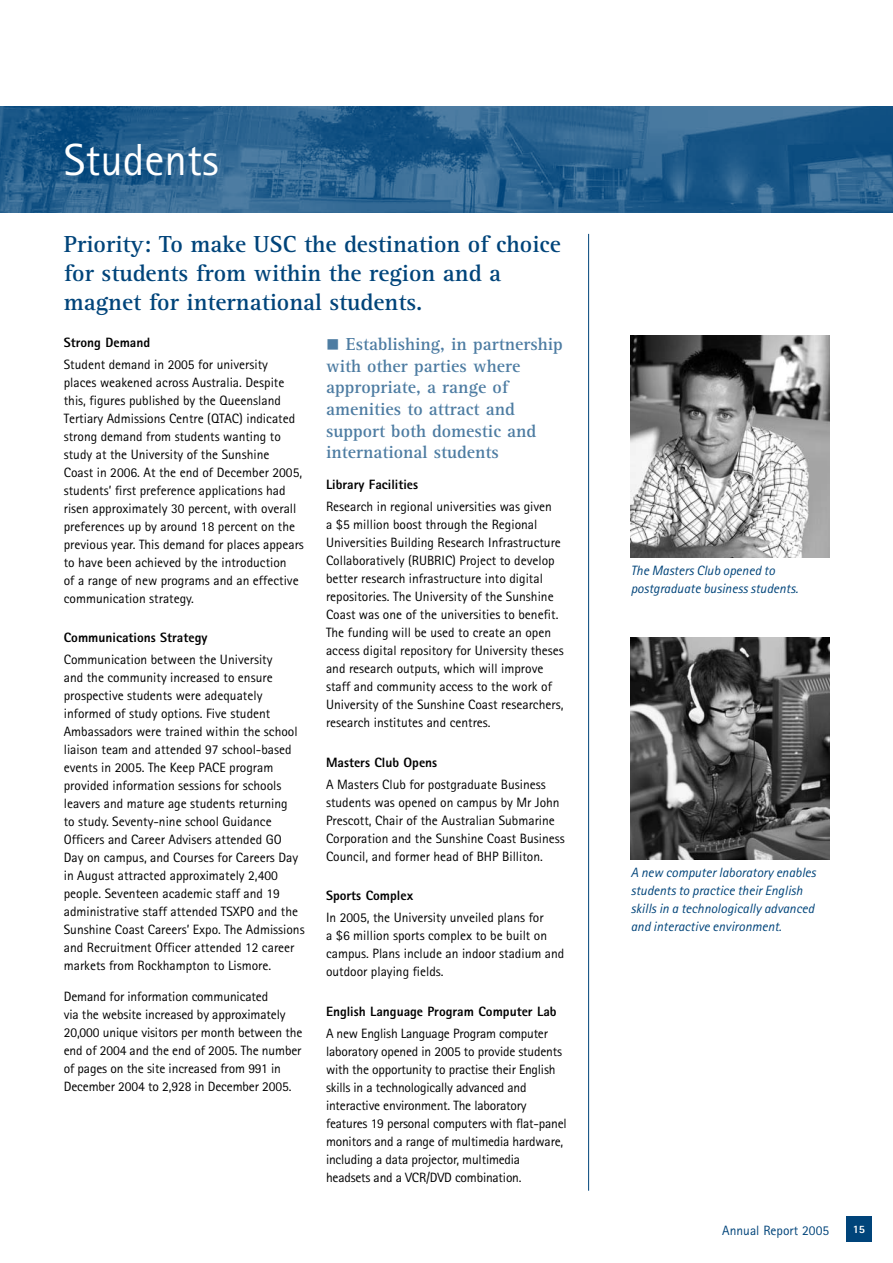
<style>
.page{position:relative;width:893px;height:1263px;background:#fff}
.page>*{position:absolute;margin:0;border:0;box-sizing:border-box;transform-origin:0 0}
.t1{font:45px "Rotis Sans Serif";color:#fff}
.t2{font:700 24px/29px "Rotis Serif";color:#00447a}
.t3{font:700 18px/21.8px "Rotis Serif";color:#4d7ca2}
.t4{font:13.5px/18px "Rotis Sans Serif";color:#000}
.t5{font:italic 13.5px/18px "Rotis Sans Serif";color:#00447a}
.t6{font:800 13.5px "Rotis Sans Serif";color:#000}
.t7{font:13.5px "Rotis Sans Serif";color:#00447a}
.t8{font:800 11.25px "Rotis Sans Serif";color:#fff}
</style>
<div class="page">
<div style="left:846px;top:1216px;width:26px;height:26px;background:#00447a"></div>
<hr style="left:588px;top:234px;width:1px;height:957px;background:#00447a">
<img style="left:0;top:106px;width:893px;height:107px">
<img style="left:631px;top:638px;width:198px;height:221px">
<img style="left:631px;top:336px;width:198px;height:221px">
<h1 class="t1" style="left:64px;top:133px;width:156px">Students</h1>
<h2 class="t2" style="left:64px;top:230px;width:498px">Priority: To make USC the destination of choice for students from within the region and a magnet for international students.</h2>
<p class="t6" style="left:64px;top:333px;width:88px">Strong Demand</p>
<p class="t4" style="left:64px;top:355px;width:242px">Student demand in 2005 for university places weakened across Australia. Despite this, figures published by the Queensland Tertiary Admissions Centre (QTAC) indicated strong demand from students wanting to study at the University of the Sunshine<br>Coast in 2006. At the end of December 2005, students’ first preference applications had risen approximately 30 percent, with overall preferences up by around 18 percent on the previous year. This demand for places appears to have been achieved by the introduction<br>of a range of new programs and an effective communication strategy.</p>
<p class="t6" style="left:64px;top:629px;width:145px">Communications Strategy</p>
<p class="t4" style="left:64px;top:651px;width:242px">Communication between the University<br>and the community increased to ensure prospective students were adequately informed of study options. Five student Ambassadors were trained within the school liaison team and attended 97 school-based events in 2005. The Keep PACE program provided information sessions for schools leavers and mature age students returning<br>to study. Seventy-nine school Guidance Officers and Career Advisers attended GO Day on campus, and Courses for Careers Day in August attracted approximately 2,400 people. Seventeen academic staff and 19 administrative staff attended TSXPO and the Sunshine Coast Careers’ Expo. The Admissions and Recruitment Officer attended 12 career markets from Rockhampton to Lismore.</p>
<p class="t4" style="left:64px;top:987px;width:240px">Demand for information communicated<br>via the website increased by approximately 20,000 unique visitors per month between the end of 2004 and the end of 2005. The number of pages on the site increased from 991 in December 2004 to 2,928 in December 2005.</p>
<h3 class="t3" style="left:326px;top:333px;width:238px">■ Establishing, in partnership with other parties where appropriate, a range of amenities to attract and support both domestic and international students</h3>
<p class="t6" style="left:326px;top:476px;width:94px">Library Facilities</p>
<p class="t4" style="left:326px;top:498px;width:239px">Research in regional universities was given<br>a $5 million boost through the Regional Universities Building Research Infrastructure Collaboratively (RUBRIC) Project to develop better research infrastructure into digital repositories. The University of the Sunshine Coast was one of the universities to benefit.<br>The funding will be used to create an open access digital repository for University theses and research outputs, which will improve staff and community access to the work of University of the Sunshine Coast researchers, research institutes and centres.</p>
<p class="t6" style="left:326px;top:753px;width:113px">Masters Club Opens</p>
<p class="t4" style="left:326px;top:775px;width:240px">A Masters Club for postgraduate Business students was opened on campus by Mr John Prescott, Chair of the Australian Submarine Corporation and the Sunshine Coast Business Council, and former head of BHP Billiton.</p>
<p class="t6" style="left:326px;top:887px;width:89px">Sports Complex</p>
<p class="t4" style="left:326px;top:909px;width:240px">In 2005, the University unveiled plans for<br>a $6 million sports complex to be built on campus. Plans include an indoor stadium and outdoor playing fields.</p>
<p class="t6" style="left:326px;top:1002px;width:232px">English Language Program Computer Lab</p>
<p class="t4" style="left:326px;top:1024px;width:242px">A new English Language Program computer laboratory opened in 2005 to provide students with the opportunity to practise their English skills in a technologically advanced and interactive environment. The laboratory features 19 personal computers with flat-panel monitors and a range of multimedia hardware, including a data projector, multimedia headsets and a VCR/DVD combination.</p>
<p class="t5" style="left:631px;top:562px;width:169px">The Masters Club opened to postgraduate business students.</p>
<p class="t5" style="left:631px;top:864px;width:187px">A new computer laboratory enables students to practice their English skills in a technologically advanced and interactive environment.</p>
<p class="t7" style="left:722px;top:1222px;width:108px">Annual Report 2005</p>
<p class="t8" style="left:853px;top:1222px;width:14px">1 5</p>
</div>
